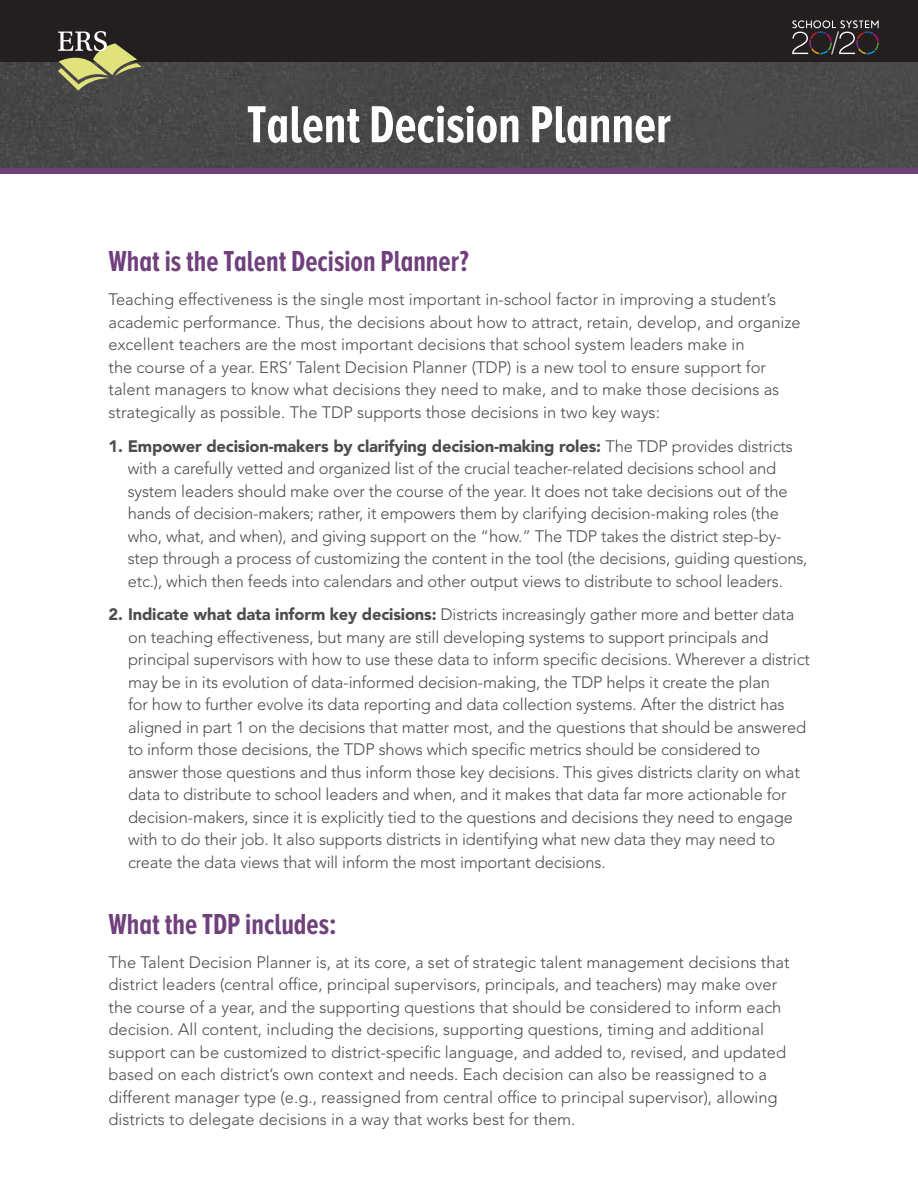
<style>
.page{position:relative;width:918px;height:1188px;background:#fff}
.page>*{position:absolute;margin:0;border:0;box-sizing:border-box;transform-origin:0 0}
.t1{font:700 54px "Proxima Nova A Ex Cn";color:#fff}
.t2{font:700 30px "Proxima Nova A Ex Cn";color:#70407c}
.t3{font:300 16.5px/22.5px "Avenir LT Std";letter-spacing:-.01em;color:#4b4c4d}
.s1{font-weight:900}
</style>
<div class="page">
<div style="left:0;top:62px;width:918px;height:107px;background:#494949"></div>
<div style="left:0;top:169px;width:918px;height:5px;background:#70407c"></div>
<div style="left:0;top:0;width:918px;height:62px;background:#231f20"></div>
<svg style="left:58px;top:31px;width:84px;height:60px"></svg>
<svg style="left:792px;top:20px;width:87px;height:34px"></svg>
<h1 class="t1" style="left:247px;top:95px;width:426px">Talent Decision Planner</h1>
<h2 class="t2" style="left:109px;top:245px;width:362px">What is the Talent Decision Planner?</h2>
<p class="t3" style="left:109px;top:288px;width:694px">Teaching effectiveness is the single most important in-school factor in improving a student’s academic performance. Thus, the decisions about how to attract, retain, develop, and organize excellent teachers are the most important decisions that school system leaders make in<br>the course of a year. ERS’ Talent Decision Planner (TDP) is a new tool to ensure support for talent managers to know what decisions they need to make, and to make those decisions as strategically as possible. The TDP supports those decisions in two key ways:</p>
<p class="t3" style="left:128px;top:435px;width:681px;text-indent:-19px"><span class="s1">1. Empower decision-makers by clarifying decision-making roles:</span> The TDP provides districts with a carefully vetted and organized list of the crucial teacher-related decisions school and system leaders should make over the course of the year. It does not take decisions out of the hands of decision-makers; rather, it empowers them by clarifying decision-making roles (the who, what, and when), and giving support on the “how.” The TDP takes the district step-by&shy;step through a process of customizing the content in the tool (the decisions, guiding questions, etc.), which then feeds into calendars and other output views to distribute to school leaders.</p>
<p class="t3" style="left:128px;top:603px;width:683px;text-indent:-20px"><span class="s1">2. Indicate what data inform key decisions:</span> Districts increasingly gather more and better data on teaching effectiveness, but many are still developing systems to support principals and principal supervisors with how to use these data to inform specific decisions. Wherever a district may be in its evolution of data-informed decision-making, the TDP helps it create the plan<br>for how to further evolve its data reporting and data collection systems. After the district has aligned in part 1 on the decisions that matter most, and the questions that should be answered to inform those decisions, the TDP shows which specific metrics should be considered to answer those questions and thus inform those key decisions. This gives districts clarity on what data to distribute to school leaders and when, and it makes that data far more actionable for decision-makers, since it is explicitly tied to the questions and decisions they need to engage with to do their job. It also supports districts in identifying what new data they may need to create the data views that will inform the most important decisions.</p>
<h2 class="t2" style="left:109px;top:908px;width:229px">What the TDP includes:</h2>
<p class="t3" style="left:109px;top:951px;width:683px">The Talent Decision Planner is, at its core, a set of strategic talent management decisions that district leaders (central office, principal supervisors, principals, and teachers) may make over the course of a year, and the supporting questions that should be considered to inform each decision. All content, including the decisions, supporting questions, timing and additional support can be customized to district-specific language, and added to, revised, and updated based on each district’s own context and needs. Each decision can also be reassigned to a different manager type (e.g., reassigned from central office to principal supervisor), allowing districts to delegate decisions in a way that works best for them.</p>
</div>
